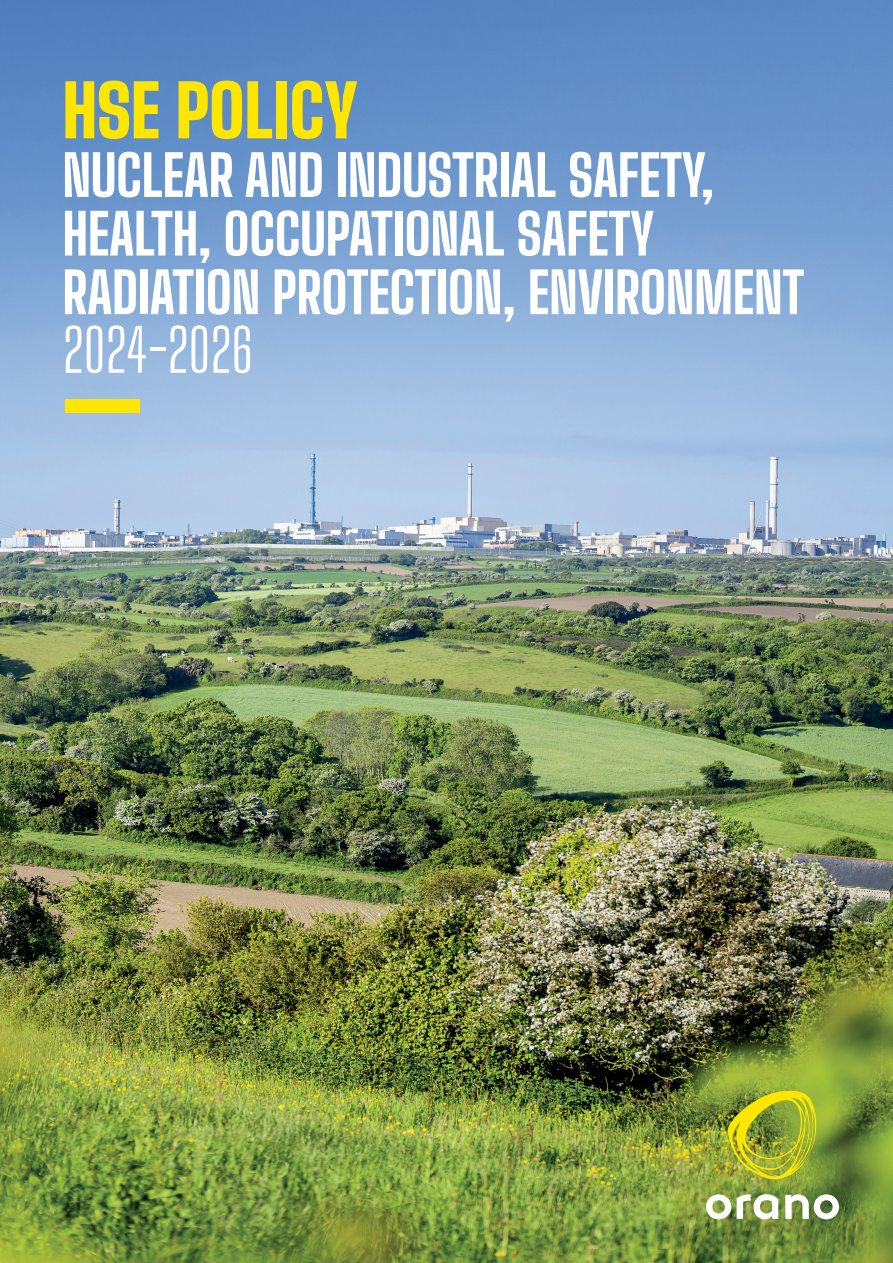
<style>
.page{position:relative;width:893px;height:1263px;background:#fff}
.page>*{position:absolute;margin:0;border:0;box-sizing:border-box;transform-origin:0 0}
.t1{font:900 71.25px "Big Shoulders Display";color:#ffe601}
.t2{font:58.8px "Big Shoulders Display";color:#fff}
.t3{font:800 55.95px/58.7px "Big Shoulders Display";color:#fff}
</style>
<div class="page">
<img style="left:0;top:461px;width:893px;height:802px">
<svg style="left:728px;top:1089px;width:91px;height:92px;background:#a4af2b"></svg>
<svg style="left:706px;top:1194px;width:25px;height:25px"></svg>
<svg style="left:785px;top:1194px;width:54px;height:25px"></svg>
<svg style="left:737px;top:1194px;width:41px;height:25px"></svg>
<div style="left:0;top:0;width:893px;height:461px;background:linear-gradient(to bottom,#4c7dbe,#aac7e7)"></div>
<div style="left:65px;top:399px;width:74px;height:14px;background:#ffe601"></div>
<h1 class="t1" style="left:63px;top:50px;width:297px">HSE POLICY</h1>
<h1 class="t3" style="left:63px;top:140px;width:743px">NUCLEAR AND INDUSTRIAL SAFETY,<br>HEALTH, OCCUPATIONAL SAFETY<br>RADIATION PROTECTION, ENVIRONMENT</h1>
<h1 class="t2" style="left:63px;top:307px;width:192px">2024-2026</h1>
</div>
